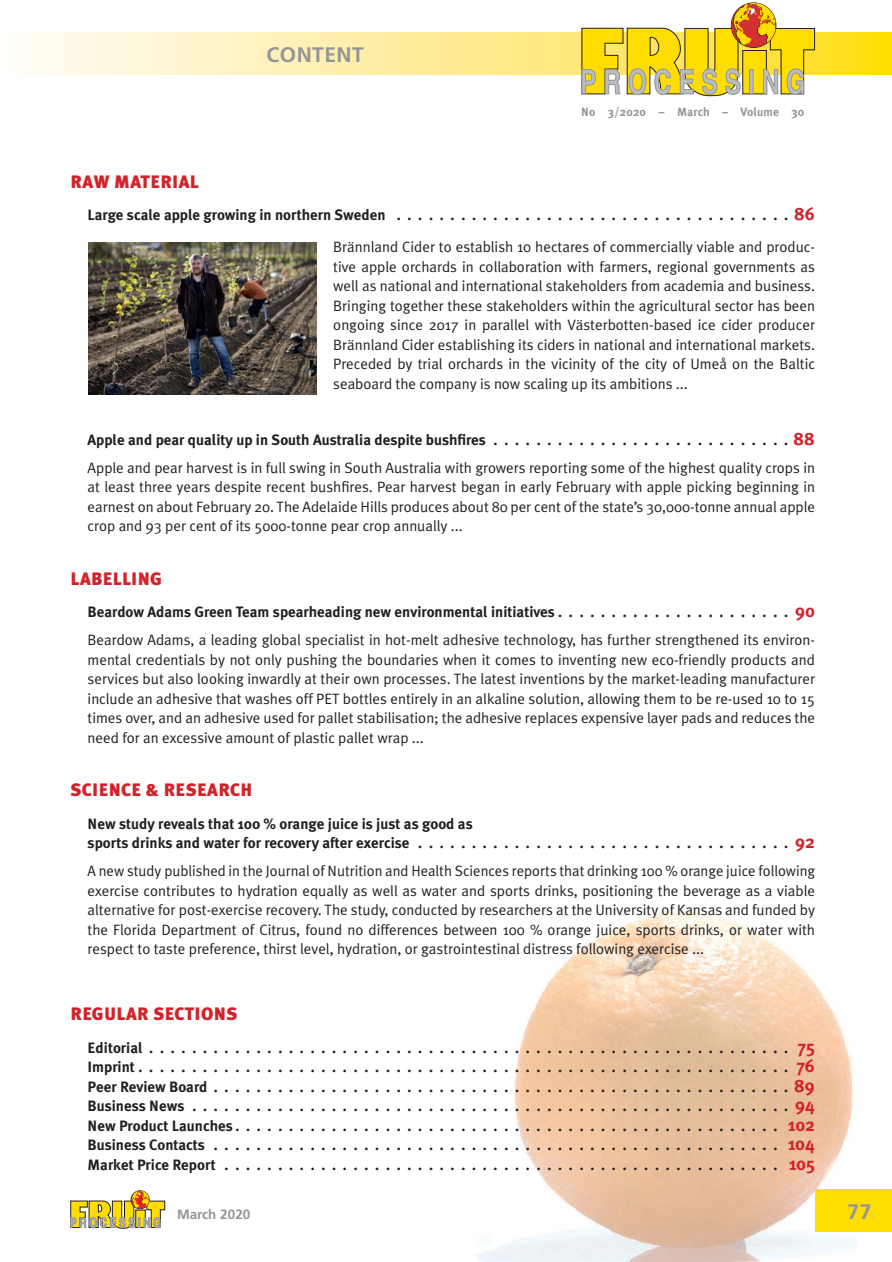
<style>
.page{position:relative;width:892px;height:1262px;background:#fff}
.page>*{position:absolute;margin:0;border:0;box-sizing:border-box;transform-origin:0 0}
.t1{font:700 21px "Frutiger";letter-spacing:.02em;color:#939598}
.t2{font:900 18px "Meta Plus";letter-spacing:.02em;color:#d2232a}
.t3{font:15px/19.5px "Meta Plus Normal";color:#231f20;text-align:justify}
.t4{font:700 15px/19.5px "Meta Plus";color:#231f20}
.t5{font:700 13.5px "Frutiger";color:#939598}
.t6{font:700 12px "Meta Plus";letter-spacing:.01em;color:#939598}
.s1{font-size:18px;color:#d2232a}
</style>
<div class="page">
<img style="left:477px;top:911px;width:379px;height:350px">
<div style="left:815px;top:1189px;width:77px;height:42px;background:#fd0"></div>
<svg style="left:24px;top:32px;width:868px;height:43px;background:#ffeea2"></svg>
<svg style="left:70px;top:1190px;width:95px;height:38px"></svg>
<svg style="left:581px;top:3px;width:234px;height:94px"></svg>
<img style="left:89px;top:242px;width:227px;height:152px">
<h1 class="t1" style="left:267px;top:44px;width:99px">CONTENT</h1>
<p class="t6" style="left:581px;top:106px;width:225px">No 3/2020 – March – Volume 30</p>
<p class="t2" style="left:71px;top:173px;width:129px">RAW MATERIAL</p>
<p class="t4" style="left:88px;top:206px;width:729px">Large scale apple growing in northern Sweden . . . . . . . . . . . . . . . . . . . . . . . . . . . . . . . . . . . . . <span class="s1">86</span></p>
<p class="t3" style="left:333px;top:239px;width:483px">Brännland Cider to establish 10 hectares of commercially viable and produc&shy;tive apple orchards in collaboration with farmers, regional governments as well as national and international stakeholders from academia and business.<br>Bringing together these stakeholders within the agricultural sector has been ongoing since 2017 in parallel with Västerbotten-based ice cider producer Brännland Cider establishing its ciders in national and international markets.<br>Preceded by trial orchards in the vicinity of the city of Umeå on the Baltic seaboard the company is now scaling up its ambitions ...</p>
<p class="t4" style="left:88px;top:430px;width:729px">Apple and pear quality up in South Australia despite bushfires . . . . . . . . . . . . . . . . . . . . . . . . . . . . <span class="s1">88</span></p>
<p class="t3" style="left:88px;top:459px;width:729px">Apple and pear harvest is in full swing in South Australia with growers reporting some of the highest quality crops in at least three years despite recent bushfires. Pear harvest began in early February with apple picking beginning in earnest on about February 20. The Adelaide Hills produces about 80 per cent of the state’s 30,000-tonne annual apple crop and 93 per cent of its 5000-tonne pear crop annually ...</p>
<p class="t2" style="left:71px;top:570px;width:93px">LABELLING</p>
<p class="t4" style="left:88px;top:603px;width:729px">Beardow Adams Green Team spearheading new environmental initiatives . . . . . . . . . . . . . . . . . . . . . . <span class="s1">90</span></p>
<p class="t3" style="left:88px;top:632px;width:729px">Beardow Adams, a leading global specialist in hot-melt adhesive technology, has further strengthened its environ&shy;mental credentials by not only pushing the boundaries when it comes to inventing new eco-friendly products and services but also looking inwardly at their own processes. The latest inventions by the market-leading manufacturer include an adhesive that washes off PET bottles entirely in an alkaline solution, allowing them to be re-used 10 to 15 times over, and an adhesive used for pallet stabilisation; the adhesive replaces expensive layer pads and reduces the need for an excessive amount of plastic pallet wrap ...</p>
<p class="t2" style="left:71px;top:781px;width:183px">SCIENCE &amp; RESEARCH</p>
<p class="t4" style="left:88px;top:814px;width:729px">New study reveals that 100 % orange juice is just as good as<br>sports drinks and water for recovery after exercise . . . . . . . . . . . . . . . . . . . . . . . . . . . . . . . . . . . <span class="s1">92</span></p>
<p class="t3" style="left:88px;top:862px;width:729px">A new study published in the Journal of Nutrition and Health Sciences reports that drinking 100 % orange juice following exercise contributes to hydration equally as well as water and sports drinks, positioning the beverage as a viable alternative for post-exercise recovery. The study, conducted by researchers at the University of Kansas and funded by the Florida Department of Citrus, found no differences between 100 % orange juice, sports drinks, or water with respect to taste preference, thirst level, hydration, or gastrointestinal distress following exercise ...</p>
<p class="t2" style="left:71px;top:1005px;width:168px">REGULAR SECTIONS</p>
<p class="t4" style="left:88px;top:1038px;width:729px;text-align:justify">Editorial . . . . . . . . . . . . . . . . . . . . . . . . . . . . . . . . . . . . . . . . . . . . . . . . . . . . . . . . . . . . <span class="s1">75<br></span>Imprint . . . . . . . . . . . . . . . . . . . . . . . . . . . . . . . . . . . . . . . . . . . . . . . . . . . . . . . . . . . . . <span class="s1">76<br></span>Peer Review Board . . . . . . . . . . . . . . . . . . . . . . . . . . . . . . . . . . . . . . . . . . . . . . . . . . . . . . <span class="s1">89<br></span>Business News . . . . . . . . . . . . . . . . . . . . . . . . . . . . . . . . . . . . . . . . . . . . . . . . . . . . . . . . <span class="s1">94<br></span>New Product Launches . . . . . . . . . . . . . . . . . . . . . . . . . . . . . . . . . . . . . . . . . . . . . . . . . . . <span class="s1">102<br></span>Business Contacts . . . . . . . . . . . . . . . . . . . . . . . . . . . . . . . . . . . . . . . . . . . . . . . . . . . . . <span class="s1">104<br></span>Market Price Report . . . . . . . . . . . . . . . . . . . . . . . . . . . . . . . . . . . . . . . . . . . . . . . . . . . . <span class="s1">105</span></p>
<p class="t5" style="left:177px;top:1207px;width:75px">March 2020</p>
<h1 class="t1" style="left:847px;top:1201px;width:25px">77</h1>
</div>
